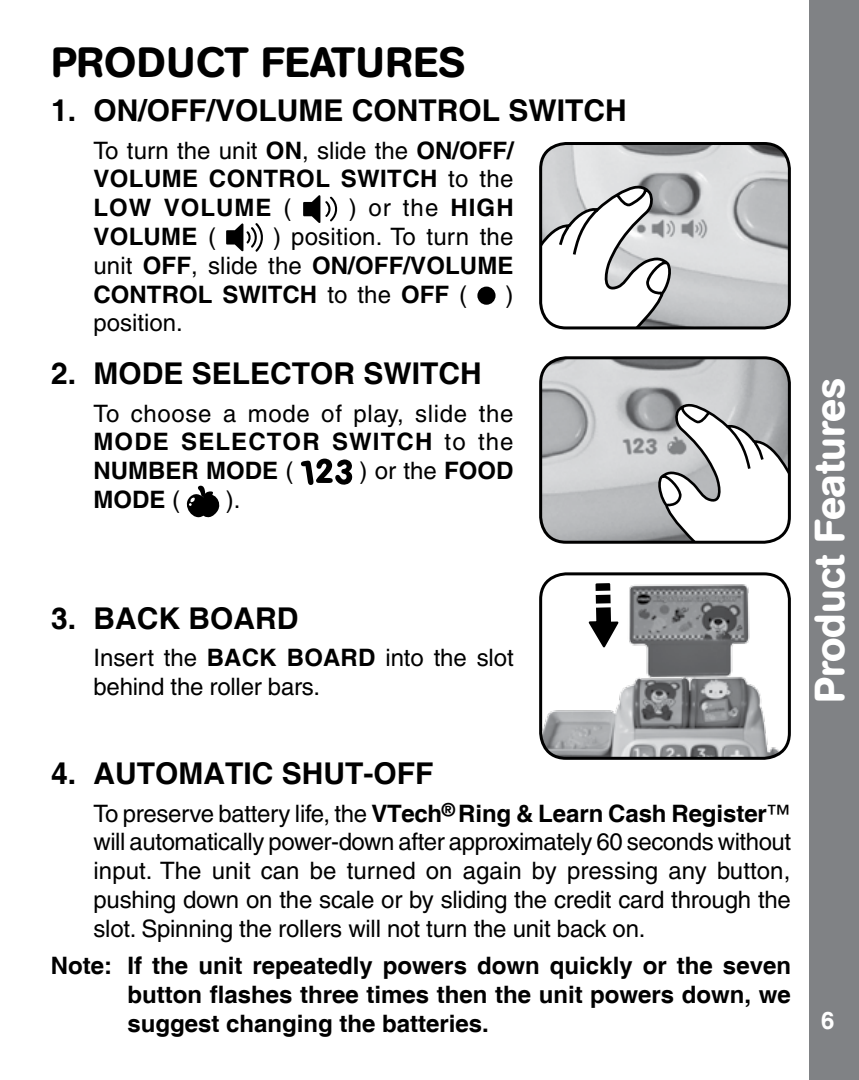
<style>
.page{position:relative;width:859px;height:1080px;background:#fff}
.page>*{position:absolute;margin:0;border:0;box-sizing:border-box;transform-origin:0 0}
.t1{font:500 42px "AG Book Rounded";letter-spacing:.02em;color:#000}
.t2{font:500 42px "AG Book Rounded";color:#fff}
.t3{font:700 30px "Helvetica";color:#000}
.t4{font:500 24px/28.8px "Helvetica";letter-spacing:-.005em;color:#000;text-align:justify}
.t5{font:700 24px/28.8px "Helvetica";color:#000;text-align:justify}
.t6{font:700 24px "Helvetica";color:#fff}
.s1{font-weight:500}
.s2{font-weight:700}
</style>
<div class="page">
<div style="left:809px;top:0;width:50px;height:1080px;background:#808285"></div>
<svg style="left:303px;top:195px;width:35px;height:28px"></svg>
<svg style="left:226px;top:223px;width:37px;height:29px"></svg>
<div style="left:477px;top:287px;width:19px;height:18px;background:#000;border-radius:50%"></div>
<svg style="left:301px;top:459px;width:51px;height:26px"></svg>
<svg style="left:186px;top:485px;width:34px;height:33px"></svg>
<img style="left:542px;top:145px;width:247px;height:183px">
<svg style="left:542px;top:182px;width:131px;height:146px"></svg>
<div style="left:539px;top:142px;width:252px;height:187px;border:3px solid #000;border-radius:26px"></div>
<img style="left:542px;top:359px;width:245px;height:182px">
<svg style="left:656px;top:401px;width:132px;height:140px"></svg>
<div style="left:539px;top:356px;width:252px;height:188px;border:3px solid #000;border-radius:26px"></div>
<img style="left:633px;top:584px;width:117px;height:60px">
<img style="left:543px;top:644px;width:245px;height:113px">
<div style="left:539px;top:572px;width:252px;height:188px;border:3px solid #000;border-radius:26px"></div>
<svg style="left:574px;top:583px;width:59px;height:79px"></svg>
<svg style="left:594px;top:591px;width:18px;height:4px"></svg>
<div style="left:594px;top:603px;width:18px;height:5px;background:#fff;border-radius:2px"></div>
<h1 class="t1" style="left:51px;top:38px;width:416px">PRODUCT FEATURES</h1>
<p class="t3" style="left:51px;top:92px;width:577px">1. ON/OFF/VOLUME CONTROL SWITCH</p>
<p class="t5" style="left:94px;top:137px;width:422px"><span class="s1">To turn the unit</span> ON<span class="s1">, slide the</span> ON/OFF/ VOLUME CONTROL SWITCH <span class="s1">to the </span>LOW VOLUME <span class="s1">(</span></p>
<p class="t4" style="left:349px;top:193px;width:166px">) or the <span class="s2">HIGH</span></p>
<p class="t4" style="left:94px;top:222px;width:422px;text-indent:179px">) position. To turn the unit <span class="s2">OFF</span>, slide the <span class="s2">ON/OFF/VOLUME CONTROL SWITCH</span> to the <span class="s2">OFF</span> (</p>
<p class="t5" style="left:94px;top:223px;width:124px">VOLUME <span class="s1">(</span></p>
<p class="t4" style="left:506px;top:280px;width:9px">)</p>
<p class="t4" style="left:94px;top:309px;width:91px">position.</p>
<p class="t3" style="left:51px;top:356px;width:432px">2. MODE SELECTOR SWITCH</p>
<p class="t4" style="left:94px;top:399px;width:422px">To choose a mode of play, slide the <span class="s2">MODE SELECTOR SWITCH</span> to the <span class="s2">NUMBER MODE</span> (</p>
<p class="t4" style="left:359px;top:456px;width:156px">) or the <span class="s2">FOOD</span></p>
<p class="t5" style="left:94px;top:486px;width:88px">MODE <span class="s1">(</span></p>
<p class="t4" style="left:226px;top:485px;width:16px">).</p>
<p class="t3" style="left:51px;top:600px;width:249px">3. BACK BOARD</p>
<p class="t4" style="left:94px;top:644px;width:422px">Insert the <span class="s2">BACK BOARD</span> into the slot behind the roller bars.</p>
<h1 class="t2" style="left:805px;top:703px;width:326px;rotate:-90deg">Product Features</h1>
<p class="t3" style="left:51px;top:755px;width:384px">4. AUTOMATIC SHUT-OFF</p>
<p class="t4" style="left:94px;top:799px;width:699px">To preserve battery life, the <span class="s2">VTech</span><sup>®</sup> <span class="s2">Ring &amp; Learn Cash Register</span>™ will automatically power-down after approximately 60 seconds without input. The unit can be turned on again by pressing any button, pushing down on the scale or by sliding the credit card through the slot. Spinning the rollers will not turn the unit back on.</p>
<p class="t5" style="left:128px;top:952px;width:665px;text-indent:-77px">Note: If the unit repeatedly powers down quickly or the seven button flashes three times then the unit powers down, we suggest changing the batteries.</p>
<p class="t6" style="left:821px;top:1006px;width:15px">6</p>
</div>
